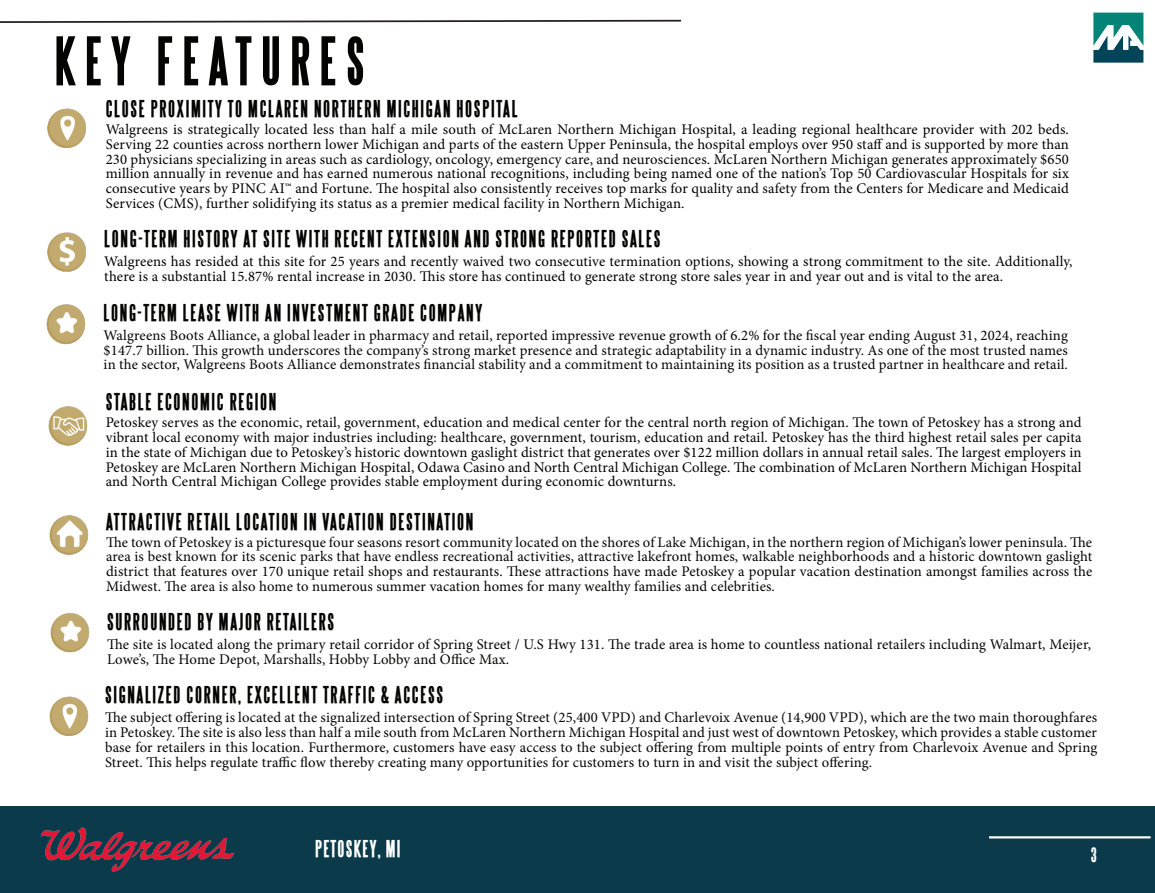
<style>
.page{position:relative;width:1155px;height:893px;background:#fff}
.page>*{position:absolute;margin:0;border:0;box-sizing:border-box;transform-origin:0 0}
.t1{font:700 59.15px "Steelfish";letter-spacing:.16em;color:#040503}
.t2{font:700 21px "Steelfish";letter-spacing:.08em;color:#040503}
.t3{font:700 21px "Steelfish";letter-spacing:.06em;color:#fff}
.t4{font:700 18.2px "Steelfish";color:#fff}
.t5{font:14.7px/14.7px "Minion Pro";letter-spacing:.005em;color:#040503;text-align:justify}
.t6{font:14.7px/14.7px "Minion Pro";letter-spacing:.005em;color:#000;text-align:justify}
</style>
<div class="page">
<div style="left:0;top:806px;width:1155px;height:86px;background:#0b3b4b"></div>
<img style="left:41px;top:827px;width:194px;height:45px">
<svg style="left:1093px;top:13px;width:50px;height:50px"></svg>
<hr style="left:989px;top:836px;width:162px;height:2px;background:#fff">
<img style="left:48px;top:406px;width:40px;height:40px">
<img style="left:47px;top:232px;width:39px;height:40px">
<img style="left:46px;top:304px;width:40px;height:41px">
<img style="left:47px;top:108px;width:39px;height:40px">
<img style="left:49px;top:515px;width:40px;height:40px">
<svg style="left:0;top:19px;width:682px;height:4px"></svg>
<img style="left:50px;top:613px;width:40px;height:40px">
<img style="left:49px;top:696px;width:40px;height:40px">
<p class="t1" style="left:55px;top:28px;width:312px">KEY FEATURES</p>
<p class="t2" style="left:106px;top:97px;width:413px">CLOSE PROXIMITY TO MCLAREN NORTHERN MICHIGAN HOSPITAL</p>
<p class="t6" style="left:106px;top:122px;width:965px">Walgreens is strategically located less than half a mile south of McLaren Northern Michigan Hospital, a leading regional healthcare provider with 202 beds.<br>Serving 22 counties across northern lower Michigan and parts of the eastern Upper Peninsula, the hospital employs over 950 staff and is supported by more than 230 physicians specializing in areas such as cardiology, oncology, emergency care, and neurosciences. McLaren Northern Michigan generates approximately $650 million annually in revenue and has earned numerous national recognitions, including being named one of the nation’s Top 50 Cardiovascular Hospitals for six consecutive years by PINC AI™ and Fortune. The hospital also consistently receives top marks for quality and safety from the Centers for Medicare and Medicaid Services (CMS), further solidifying its status as a premier medical facility in Northern Michigan.</p>
<p class="t2" style="left:104px;top:227px;width:558px">LONG-TERM HISTORY AT SITE WITH RECENT EXTENSION AND STRONG REPORTED SALES</p>
<p class="t6" style="left:104px;top:254px;width:970px">Walgreens has resided at this site for 25 years and recently waived two consecutive termination options, showing a strong commitment to the site. Additionally, there is a substantial 15.87% rental increase in 2030. This store has continued to generate strong store sales year in and year out and is vital to the area.</p>
<p class="t2" style="left:104px;top:301px;width:380px">LONG-TERM LEASE WITH AN INVESTMENT GRADE COMPANY</p>
<p class="t5" style="left:104px;top:328px;width:966px">Walgreens Boots Alliance, a global leader in pharmacy and retail, reported impressive revenue growth of 6.2% for the fiscal year ending August 31, 2024, reaching $147.7 billion. This growth underscores the company’s strong market presence and strategic adaptability in a dynamic industry. As one of the most trusted names in the sector, Walgreens Boots Alliance demonstrates financial stability and a commitment to maintaining its position as a trusted partner in healthcare and retail.</p>
<p class="t2" style="left:106px;top:390px;width:172px">STABLE ECONOMIC REGION</p>
<p class="t6" style="left:106px;top:415px;width:977px">Petoskey serves as the economic, retail, government, education and medical center for the central north region of Michigan. The town of Petoskey has a strong and vibrant local economy with major industries including: healthcare, government, tourism, education and retail. Petoskey has the third highest retail sales per capita in the state of Michigan due to Petoskey’s historic downtown gaslight district that generates over $122 million dollars in annual retail sales. The largest employers in Petoskey are McLaren Northern Michigan Hospital, Odawa Casino and North Central Michigan College. The combination of McLaren Northern Michigan Hospital and North Central Michigan College provides stable employment during economic downturns.</p>
<p class="t2" style="left:106px;top:509px;width:369px">ATTRACTIVE RETAIL LOCATION IN VACATION DESTINATION</p>
<p class="t5" style="left:106px;top:534px;width:988px">The town of Petoskey is a picturesque four seasons resort community located on the shores of Lake Michigan, in the northern region of Michigan’s lower peninsula. The area is best known for its scenic parks that have endless recreational activities, attractive lakefront homes, walkable neighborhoods and a historic downtown gaslight district that features over 170 unique retail shops and restaurants. These attractions have made Petoskey a popular vacation destination amongst families across the Midwest. The area is also home to numerous summer vacation homes for many wealthy families and celebrities.</p>
<p class="t2" style="left:107px;top:609px;width:229px">SURROUNDED BY MAJOR RETAILERS</p>
<p class="t5" style="left:107px;top:637px;width:985px">The site is located along the primary retail corridor of Spring Street / U.S Hwy 131. The trade area is home to countless national retailers including Walmart, Meijer,<br>Lowe’s, The Home Depot, Marshalls, Hobby Lobby and Office Max.</p>
<p class="t2" style="left:105px;top:683px;width:340px">SIGNALIZED CORNER, EXCELLENT TRAFFIC &amp; ACCESS</p>
<p class="t5" style="left:105px;top:710px;width:994px">The subject offering is located at the signalized intersection of Spring Street (25,400 VPD) and Charlevoix Avenue (14,900 VPD), which are the two main thoroughfares in Petoskey. The site is also less than half a mile south from McLaren Northern Michigan Hospital and just west of downtown Petoskey, which provides a stable customer base for retailers in this location. Furthermore, customers have easy access to the subject offering from multiple points of entry from Charlevoix Avenue and Spring Street. This helps regulate traffic flow thereby creating many opportunities for customers to turn in and visit the subject offering.</p>
<h2 class="t3" style="left:315px;top:837px;width:87px">PETOSKEY, MI</h2>
<p class="t4" style="left:1091px;top:844px;width:8px">3</p>
</div>
